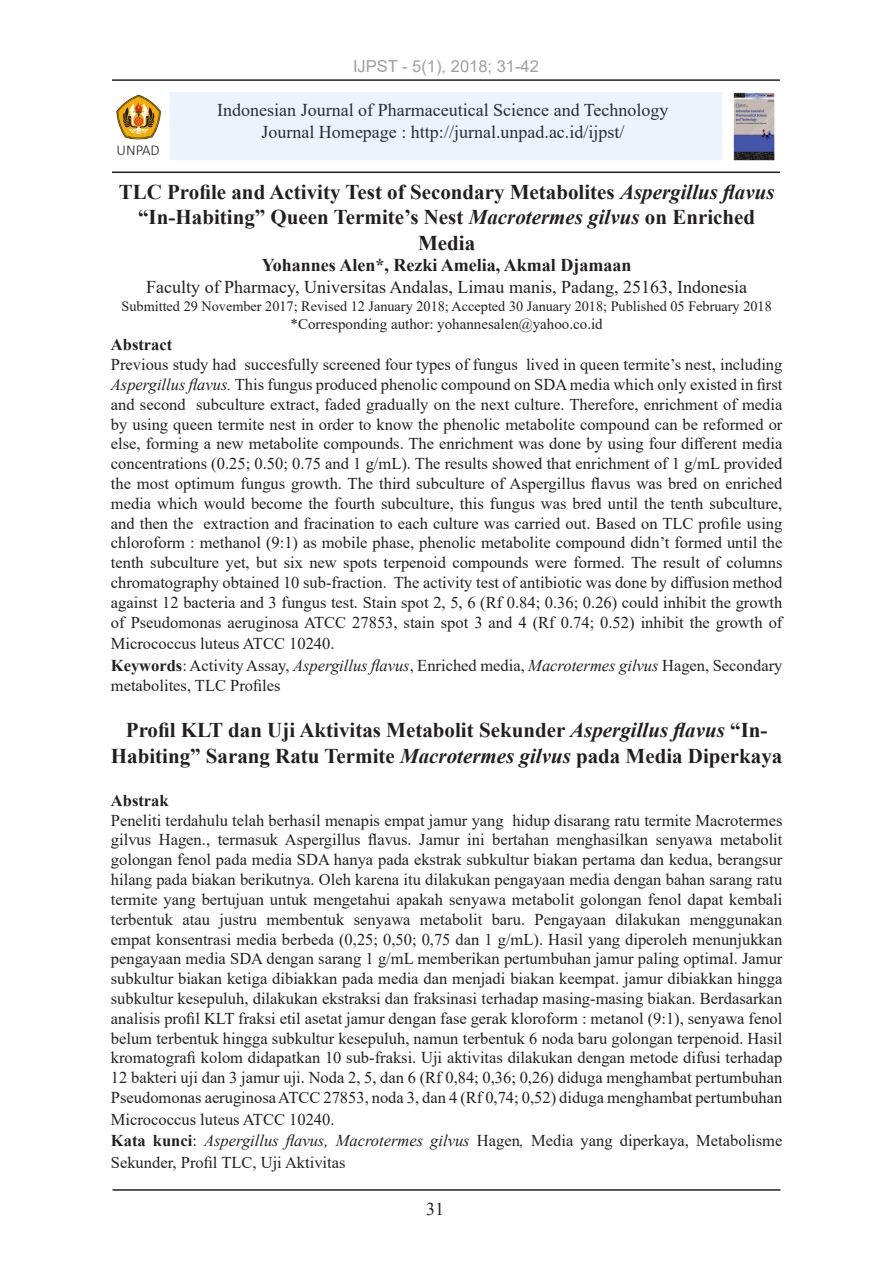
<style>
.page{position:relative;width:893px;height:1263px;background:#fff}
.page>*{position:absolute;margin:0;border:0;box-sizing:border-box;transform-origin:0 0}
.t1{font:700 21px/25.2px "Times New Roman";color:#231f20;text-align:center}
.t2{font:18px/21.6px "Times New Roman";color:#231f20;text-align:center}
.Authors{font:700 18px "Times New Roman";color:#231f20}
.Abstract__body{font:16.5px/19.8px "Times New Roman";color:#231f20;text-align:justify}
.t3{font:16.5px "Arial";color:#9d9fa2}
.t4{font:700 16.5px "Times New Roman";color:#231f20}
.Hystory{font:15px "Times New Roman";color:#231f20}
.t5{font:300 15px "Calibri";color:#231f20}
.Hystory-2{font:14.25px "Times New Roman";color:#231f20}
.s1{font-style:italic}
.s2{font-weight:700}
</style>
<div class="page">
<div style="left:170px;top:92px;width:552px;height:68px;background:#ebf3fc"></div>
<hr style="left:112px;top:79px;width:668px;height:2px;background:#231f20">
<hr style="left:112px;top:172px;width:668px;height:1px;background:#231f20">
<img style="left:116px;top:94px;width:45px;height:46px">
<img style="left:733px;top:92px;width:41px;height:68px">
<hr style="left:113px;top:1189px;width:667px;height:2px;background:#231f20">
<p class="t5" style="left:117px;top:141px;width:45px">UNPAD</p>
<p class="t3" style="left:353px;top:55px;width:187px">IJPST - 5(1), 2018; 31-42</p>
<p class="t2" style="left:217px;top:99px;width:453px">Indonesian Journal of Pharmaceutical Science and Technology<br>Journal Homepage : http://jurnal.unpad.ac.id/ijpst/</p>
<p class="t1" style="left:119px;top:179px;width:657px">TLC Profile and Activity Test of Secondary Metabolites <span class="s1">Aspergillus flavus </span>“In-Habiting” Queen Termite’s Nest <span class="s1">Macrotermes gilvus</span> on Enriched<br>Media</p>
<p class="Authors" style="left:262px;top:252px;width:371px">Yohannes Alen*, Rezki Amelia, Akmal Djamaan</p>
<p class="t2" style="left:146px;top:275px;width:602px">Faculty of Pharmacy, Universitas Andalas, Limau manis, Padang, 25163, Indonesia</p>
<p class="Hystory-2" style="left:122px;top:296px;width:652px">Submitted 29 November 2017; Revised 12 January 2018; Accepted 30 January 2018; Published 05 February 2018</p>
<p class="Hystory" style="left:291px;top:313px;width:314px">*Corresponding author: yohannesalen@yahoo.co.id</p>
<p class="t4" style="left:111px;top:333px;width:63px">Abstract</p>
<p class="Abstract__body" style="left:111px;top:354px;width:673px">Previous study had succesfully screened four types of fungus lived in queen termite’s nest, including <span class="s1">Aspergillus flavus.</span> This fungus produced phenolic compound on SDA media which only existed in first and second subculture extract, faded gradually on the next culture. Therefore, enrichment of media by using queen termite nest in order to know the phenolic metabolite compound can be reformed or else, forming a new metabolite compounds. The enrichment was done by using four different media concentrations (0.25; 0.50; 0.75 and 1 g/mL). The results showed that enrichment of 1 g/mL provided the most optimum fungus growth. The third subculture of Aspergillus flavus was bred on enriched media which would become the fourth subculture, this fungus was bred until the tenth subculture, and then the extraction and fracination to each culture was carried out. Based on TLC profile using chloroform : methanol (9:1) as mobile phase, phenolic metabolite compound didn’t formed until the tenth subculture yet, but six new spots terpenoid compounds were formed. The result of columns chromatography obtained 10 sub-fraction. The activity test of antibiotic was done by diffusion method against 12 bacteria and 3 fungus test. Stain spot 2, 5, 6 (Rf 0.84; 0.36; 0.26) could inhibit the growth of Pseudomonas aeruginosa ATCC 27853, stain spot 3 and 4 (Rf 0.74; 0.52) inhibit the growth of</p>
<p class="Abstract__body" style="left:111px;top:633px;width:225px">Micrococcus luteus ATCC 10240.</p>
<p class="Abstract__body" style="left:111px;top:655px;width:673px"><span class="s2">Keywords</span>: Activity Assay, <span class="s1">Aspergillus flavus</span>, Enriched media, <span class="s1">Macrotermes gilvus</span> Hagen, Secondary metabolites, TLC Profiles</p>
<p class="t1" style="left:111px;top:717px;width:673px">Profil KLT dan Uji Aktivitas Metabolit Sekunder <span class="s1">Aspergillus flavus</span> “In-<br>Habiting” Sarang Ratu Termite <span class="s1">Macrotermes gilvus</span> pada Media Diperkaya</p>
<p class="t4" style="left:111px;top:788px;width:59px">Abstrak</p>
<p class="Abstract__body" style="left:111px;top:810px;width:673px">Peneliti terdahulu telah berhasil menapis empat jamur yang hidup disarang ratu termite Macrotermes gilvus Hagen., termasuk Aspergillus flavus. Jamur ini bertahan menghasilkan senyawa metabolit golongan fenol pada media SDA hanya pada ekstrak subkultur biakan pertama dan kedua, berangsur hilang pada biakan berikutnya. Oleh karena itu dilakukan pengayaan media dengan bahan sarang ratu termite yang bertujuan untuk mengetahui apakah senyawa metabolit golongan fenol dapat kembali terbentuk atau justru membentuk senyawa metabolit baru. Pengayaan dilakukan menggunakan empat konsentrasi media berbeda (0,25; 0,50; 0,75 dan 1 g/mL). Hasil yang diperoleh menunjukkan pengayaan media SDA dengan sarang 1 g/mL memberikan pertumbuhan jamur paling optimal. Jamur subkultur biakan ketiga dibiakkan pada media dan menjadi biakan keempat. jamur dibiakkan hingga subkultur kesepuluh, dilakukan ekstraksi dan fraksinasi terhadap masing-masing biakan. Berdasarkan analisis profil KLT fraksi etil asetat jamur dengan fase gerak kloroform : metanol (9:1), senyawa fenol belum terbentuk hingga subkultur kesepuluh, namun terbentuk 6 noda baru golongan terpenoid. Hasil kromatografi kolom didapatkan 10 sub-fraksi. Uji aktivitas dilakukan dengan metode difusi terhadap 12 bakteri uji dan 3 jamur uji. Noda 2, 5, dan 6 (Rf 0,84; 0,36; 0,26) diduga menghambat pertumbuhan Pseudomonas aeruginosa ATCC 27853, noda 3, dan 4 (Rf 0,74; 0,52) diduga menghambat pertumbuhan</p>
<p class="Abstract__body" style="left:111px;top:1108px;width:225px">Micrococcus luteus ATCC 10240.</p>
<p class="Abstract__body" style="left:111px;top:1129px;width:673px;line-height:21.6px"><span class="s2">Kata kunci</span>: <span class="s1">Aspergillus flavus, Macrotermes gilvus</span> Hagen<span class="s1">,</span> Media yang diperkaya, Metabolisme<br>Sekunder, Profil TLC, Uji Aktivitas</p>
<p class="t2" style="left:426px;top:1198px;width:19px">31</p>
</div>
